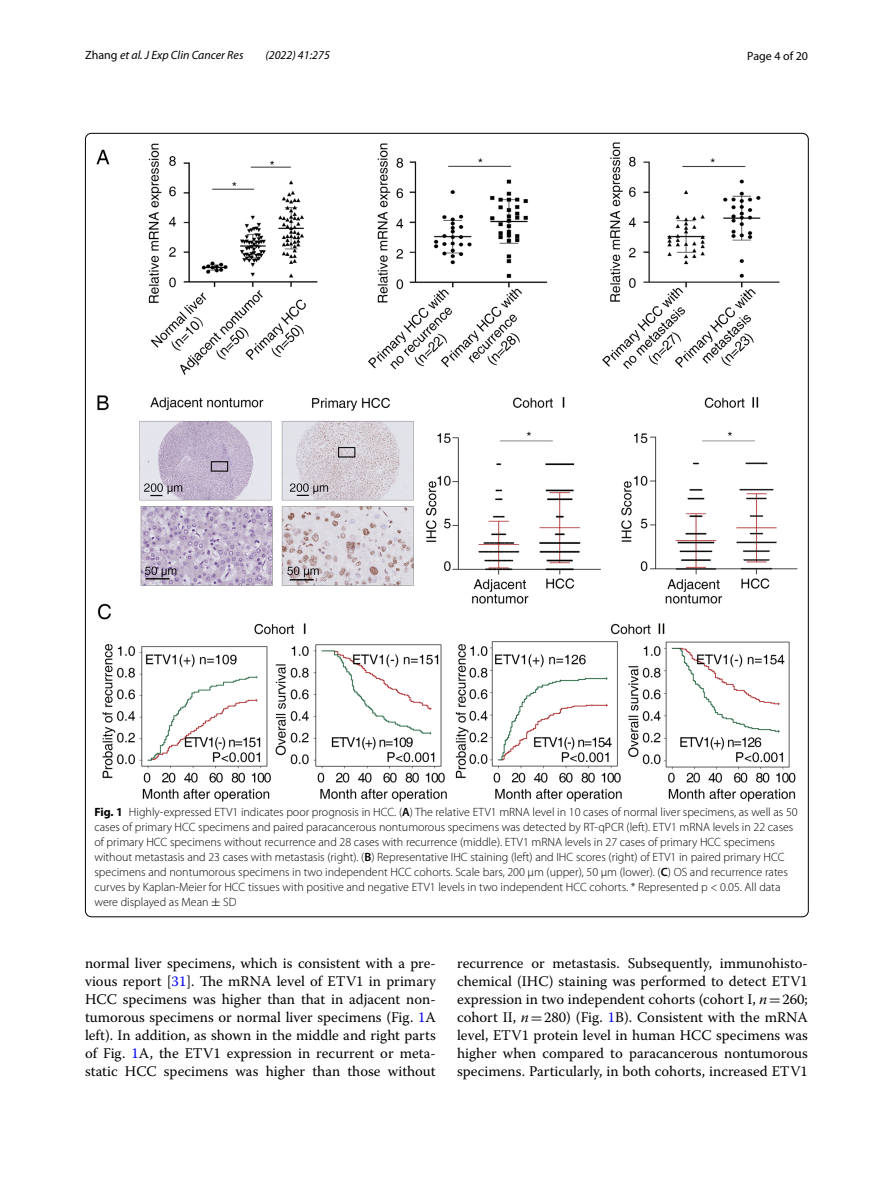
<style>
.page{position:relative;width:893px;height:1187px;background:#fff}
.page>*{position:absolute;margin:0;border:0;box-sizing:border-box;transform-origin:0 0}
.t1{font:14.7px/18px "Warnock Pro";color:#000;text-align:justify}
.t2{font:300 12px/15px "Myriad Pro";color:#000}
.t3{font:italic 12px "Myriad Pro";color:#000}
.t4{font:12px "Myriad Pro";color:#000}
.s1{font-style:normal}
.s2{font-weight:700}
.s3{font-weight:600}
.s4{font-family:"MTSY";font-weight:400}
.s5{color:#00f}
.s6{font-style:italic}
.s7{font-family:"MTSY"}
</style>
<div class="page">
<img style="left:97px;top:142px;width:700px;height:659px">
<p class="t3" style="left:85px;top:48px;width:160px"><span class="s1">Zhang</span> et al. J Exp Clin Cancer Res</p>
<p class="t3" style="left:265px;top:48px;width:66px">(2022) 41:275</p>
<p class="t4" style="left:747px;top:48px;width:62px">Page 4 of 20</p>
<p class="t2" style="left:94px;top:805px;width:705px"><span class="s2">Fig. 1</span> Highly-expressed ETV1 indicates poor prognosis in HCC. (<span class="s3">A</span>) The relative ETV1 mRNA level in 10 cases of normal liver specimens, as well as 50 cases of primary HCC specimens and paired paracancerous nontumorous specimens was detected by RT-qPCR (left). ETV1 mRNA levels in 22 cases of primary HCC specimens without recurrence and 28 cases with recurrence (middle). ETV1 mRNA levels in 27 cases of primary HCC specimens without metastasis and 23 cases with metastasis (right). (<span class="s3">B</span>) Representative IHC staining (left) and IHC scores (right) of ETV1 in paired primary HCC specimens and nontumorous specimens in two independent HCC cohorts. Scale bars, 200 µm (upper), 50 µm (lower). (<span class="s3">C</span>) OS and recurrence rates curves by Kaplan-Meier for HCC tissues with positive and negative ETV1 levels in two independent HCC cohorts. * Represented p &lt; 0.05. All data were displayed as Mean <span class="s4">±</span> SD</p>
<p class="t1" style="left:85px;top:954px;width:352px">normal liver specimens, which is consistent with a pre&shy;vious report [<span class="s5">31</span>]. The mRNA level of ETV1 in primary HCC specimens was higher than that in adjacent non&shy;tumorous specimens or normal liver specimens (Fig. <span class="s5">1</span>A left). In addition, as shown in the middle and right parts of Fig. <span class="s5">1</span>A, the ETV1 expression in recurrent or meta&shy;static HCC specimens was higher than those without</p>
<p class="t1" style="left:457px;top:954px;width:352px">recurrence or metastasis. Subsequently, immunohisto&shy;chemical (IHC) staining was performed to detect ETV1 expression in two independent cohorts (cohort I, <span class="s6">n</span><span class="s7">=</span>260; cohort II, <span class="s6">n</span><span class="s7">=</span>280) (Fig. <span class="s5">1</span>B). Consistent with the mRNA level, ETV1 protein level in human HCC specimens was higher when compared to paracancerous nontumorous specimens. Particularly, in both cohorts, increased ETV1</p>
</div>
